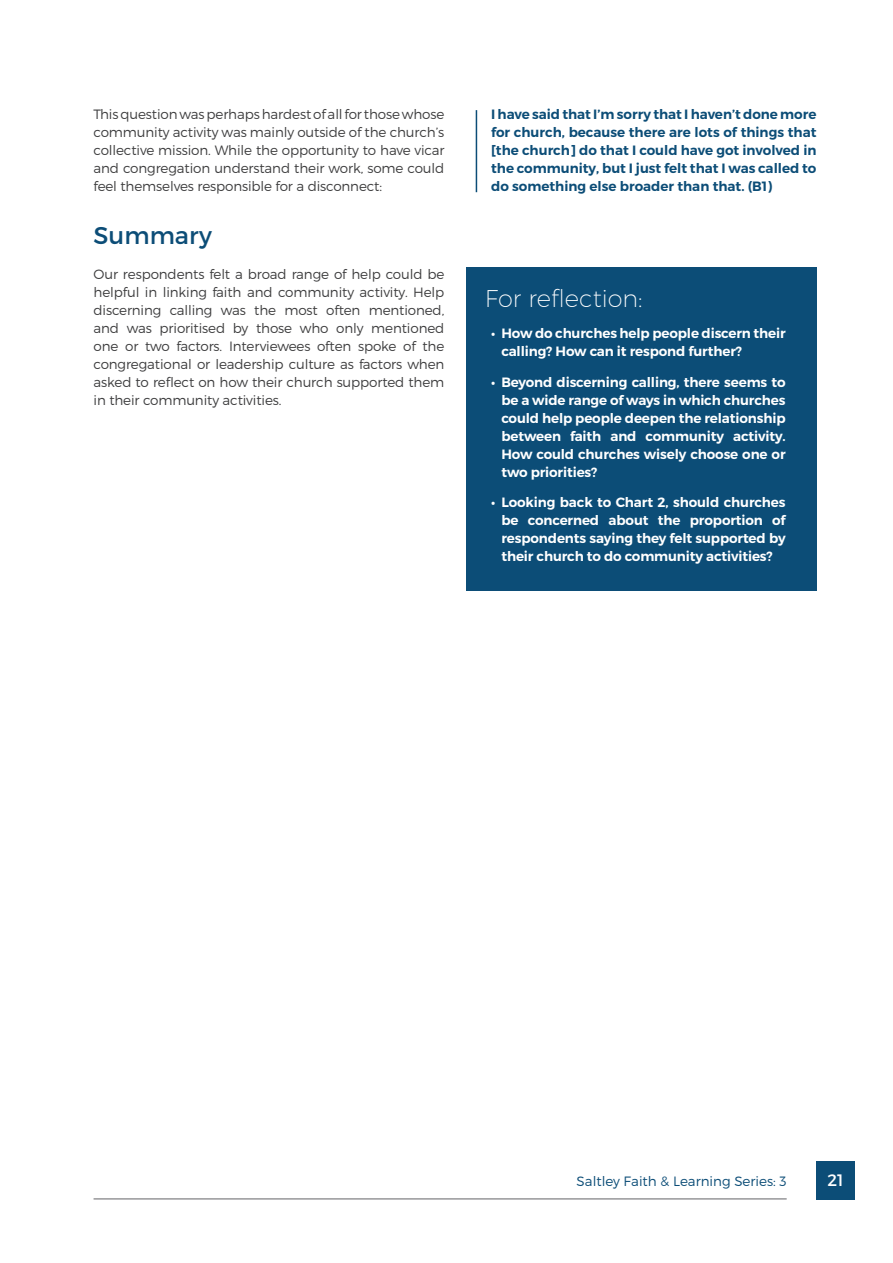
<style>
.page{position:relative;width:893px;height:1263px;background:#fff}
.page>*{position:absolute;margin:0;border:0;box-sizing:border-box;transform-origin:0 0}
.t1{font:200 24.15px "Montserrat";color:#fff}
.t2{font:24.15px "Montserrat";color:#0c4d77}
.t3{font:16.5px "Montserrat";color:#fff}
.t4{font:300 13.5px/18px "Montserrat";letter-spacing:-.01em;color:#3e3e3f;text-align:justify}
.t5{font:600 13.5px/18px "Montserrat";letter-spacing:-.01em;color:#fff;text-align:justify}
.t6{font:600 13.5px/18px "Montserrat";color:#0c4d77;text-align:justify}
.t7{font:300 13.5px "Montserrat";color:#0c4d77}
</style>
<div class="page">
<div style="left:816px;top:1161px;width:38px;height:38px;background:#0c4d77"></div>
<hr style="left:94px;top:1199px;width:693px;height:1px;background:#636366">
<div style="left:466px;top:268px;width:350px;height:323px;background:#0c4d77"></div>
<hr style="left:476px;top:110px;width:1px;height:82px;background:#0c4d77">
<p class="t4" style="left:94px;top:105px;width:352px">This question was perhaps hardest of all for those whose community activity was mainly outside of the church’s collective mission. While the opportunity to have vicar and congregation understand their work, some could feel themselves responsible for a disconnect:</p>
<p class="t6" style="left:491px;top:106px;width:327px">I have said that I’m sorry that I haven’t done more for church, because there are lots of things that [the church] do that I could have got involved in the community, but I just felt that I was called to do something else broader than that. (B1)</p>
<p class="t2" style="left:94px;top:220px;width:120px">Summary</p>
<p class="t4" style="left:94px;top:265px;width:352px">Our respondents felt a broad range of help could be helpful in linking faith and community activity. Help discerning calling was the most often mentioned, and was prioritised by those who only mentioned one or two factors. Interviewees often spoke of the congregational or leadership culture as factors when asked to reflect on how their church supported them in their community activities.</p>
<p class="t1" style="left:485px;top:284px;width:159px">For reflection:</p>
<p class="t5" style="left:501px;top:324px;width:286px;text-indent:-10px">• How do churches help people discern their calling? How can it respond further?</p>
<p class="t5" style="left:501px;top:373px;width:286px;text-indent:-10px">• Beyond discerning calling, there seems to be a wide range of ways in which churches could help people deepen the relationship between faith and community activity.<br>How could churches wisely choose one or two priorities?</p>
<p class="t5" style="left:501px;top:494px;width:286px;text-indent:-10px">• Looking back to Chart 2, should churches be concerned about the proportion of respondents saying they felt supported by their church to do community activities?</p>
<p class="t7" style="left:577px;top:1172px;width:209px">Saltley Faith &amp; Learning Series: 3</p>
<p class="t3" style="left:827px;top:1170px;width:18px">21</p>
</div>
